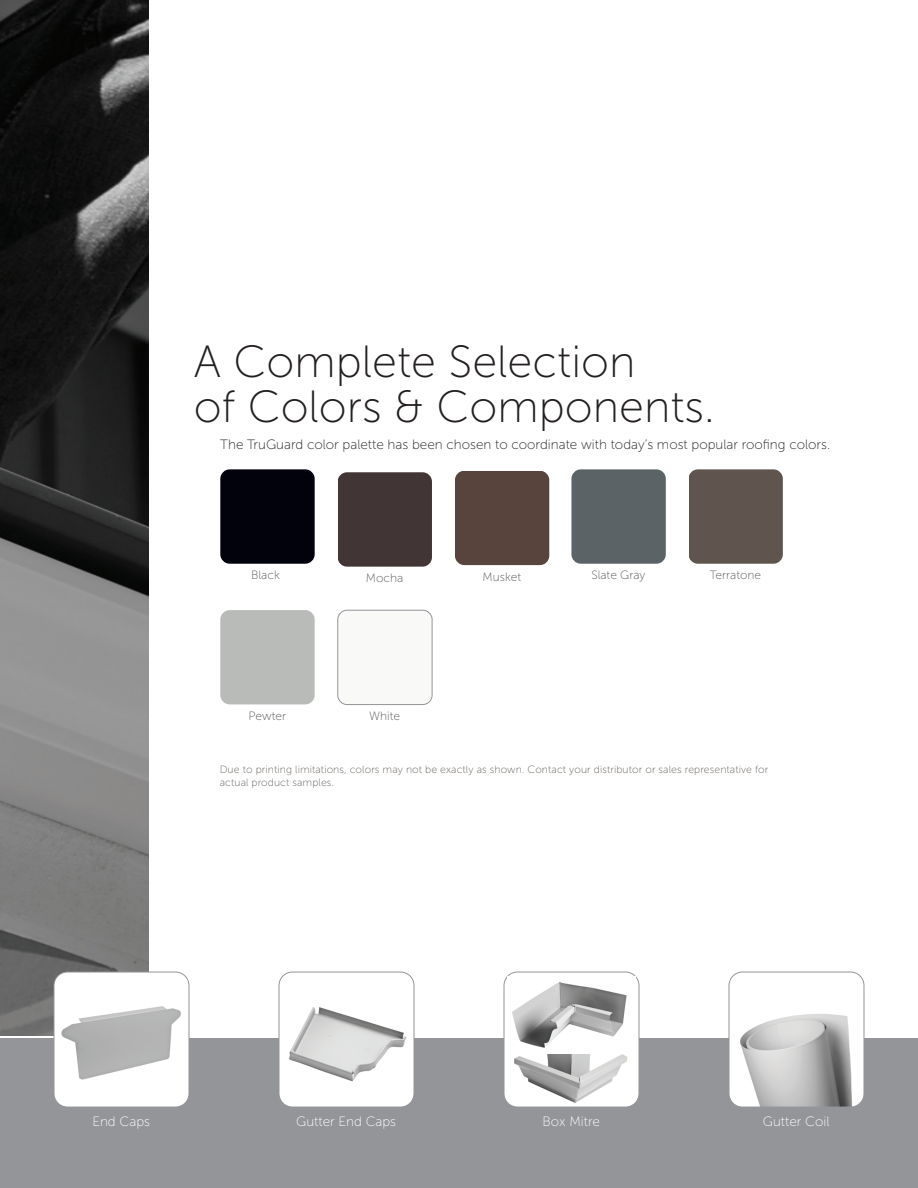
<style>
.page{position:relative;width:918px;height:1188px;background:#fff}
.page>*{position:absolute;margin:0;border:0;box-sizing:border-box;transform-origin:0 0}
.t1{font:45px/45px "Museo Sans 100";color:#231f20}
.t2{font:13.5px "Museo Sans 100";color:#231f20}
.t3{font:13.5px "Museo Sans 100";color:#fff}
.t4{font:12px "Museo Sans 100";color:#57585a}
.t5{font:10.5px/12.6px "Museo Sans 100";letter-spacing:.01em;color:#66615b}
</style>
<div class="page">
<img style="left:0;top:0;width:148px;height:1035px">
<div style="left:0;top:1039px;width:918px;height:149px;background:#939598"></div>
<div style="left:54px;top:972px;width:135px;height:135px;background:#fff;border-radius:14px"></div>
<img style="left:61px;top:1006px;width:120px;height:74px">
<div style="left:54px;top:972px;width:135px;height:135px;border:1px solid #939598;border-radius:14px"></div>
<div style="left:279px;top:972px;width:135px;height:135px;background:#fff;border-radius:14px"></div>
<div style="left:279px;top:972px;width:135px;height:135px;border:1px solid #939598;border-radius:14px"></div>
<div style="left:504px;top:972px;width:135px;height:135px;background:#fff;border-radius:14px"></div>
<div style="left:504px;top:972px;width:135px;height:135px;border:1px solid #939598;border-radius:14px"></div>
<img style="left:731px;top:1014px;width:131px;height:91px">
<div style="left:729px;top:972px;width:135px;height:135px;border:1px solid #939598;border-radius:14px"></div>
<img style="left:289px;top:1007px;width:118px;height:75px">
<img style="left:514px;top:1054px;width:113px;height:49px">
<img style="left:508px;top:976px;width:127px;height:72px">
<div style="left:571px;top:469px;width:95px;height:95px;background:#5b6367;border-radius:9px"></div>
<div style="left:338px;top:472px;width:94px;height:95px;background:#413635"></div>
<div style="left:220px;top:610px;width:95px;height:94px;background:#b8bbb8"></div>
<div style="left:455px;top:471px;width:94px;height:94px;background:#58443d"></div>
<div style="left:220px;top:469px;width:95px;height:95px;background:#01020c"></div>
<svg style="left:338px;top:610px;width:94px;height:95px"></svg>
<div style="left:338px;top:610px;width:94px;height:95px;border:1px solid #939598;border-radius:9px"></div>
<div style="left:689px;top:469px;width:94px;height:95px;background:#5f554e"></div>
<h1 class="t1" style="left:194px;top:340px;width:523px">A Complete Selection<br>of Colors &amp; Components.</h1>
<p class="t2" style="left:220px;top:437px;width:611px">The TruGuard color palette has been chosen to coordinate with today’s most popular roofing colors.</p>
<p class="t4" style="left:366px;top:572px;width:39px">Mocha</p>
<p class="t4" style="left:591px;top:569px;width:56px">Slate Gray</p>
<p class="t4" style="left:251px;top:569px;width:30px">Black</p>
<p class="t4" style="left:483px;top:570px;width:40px">Musket</p>
<p class="t4" style="left:248px;top:709px;width:39px">Pewter</p>
<p class="t4" style="left:369px;top:710px;width:33px">White</p>
<p class="t4" style="left:710px;top:569px;width:53px">Terratone</p>
<p class="t5" style="left:220px;top:764px;width:550px">Due to printing limitations, colors may not be exactly as shown. Contact your distributor or sales representative for actual product samples.</p>
<p class="t3" style="left:92px;top:1115px;width:59px">End Caps</p>
<p class="t3" style="left:296px;top:1115px;width:102px">Gutter End Caps</p>
<p class="t3" style="left:543px;top:1115px;width:59px">Box Mitre</p>
<p class="t3" style="left:763px;top:1115px;width:68px">Gutter Coil</p>
</div>
